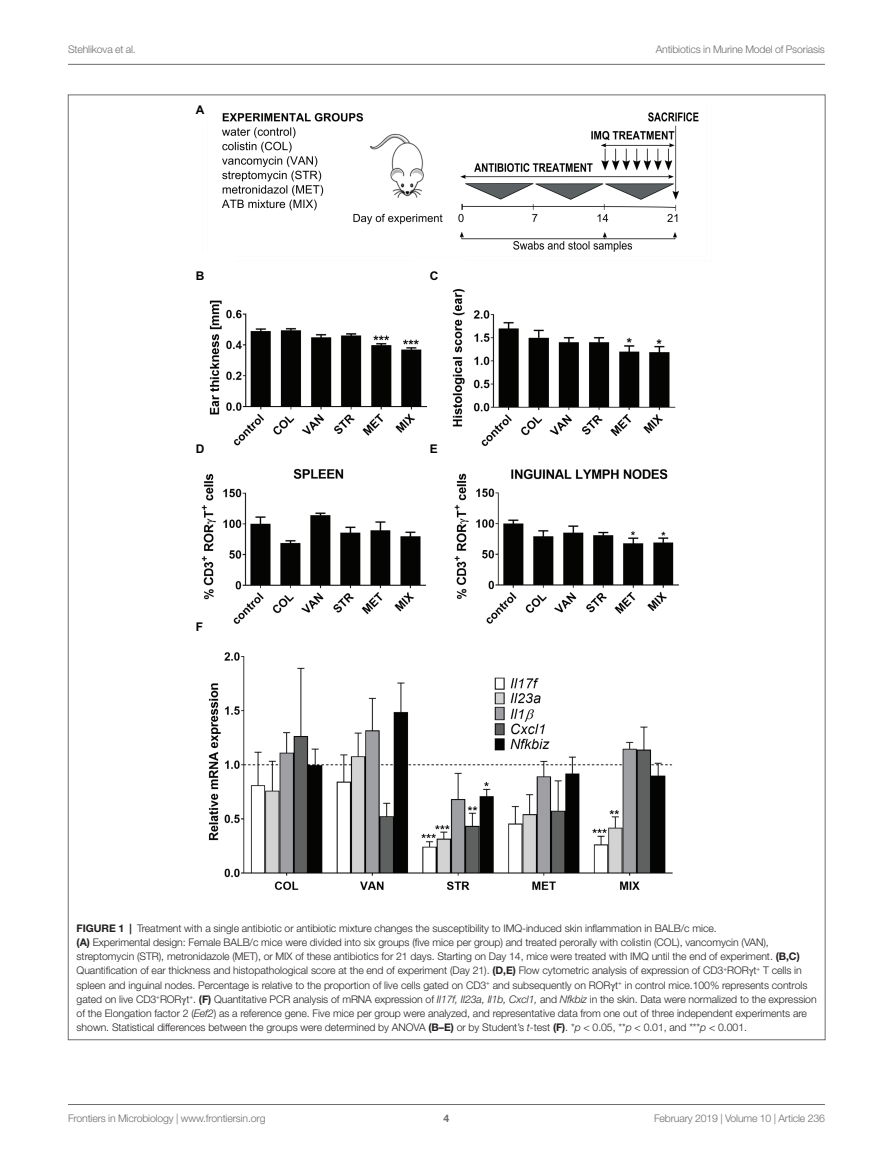
<style>
.page{position:relative;width:893px;height:1170px;background:#fff}
.page>*{position:absolute;margin:0;border:0;box-sizing:border-box;transform-origin:0 0}
.t1{font:700 12px "Arial";color:#040503}
.FIG_LEG{font:300 10.5px/14.2px "Helvetica Neue LT Std";letter-spacing:-.005em;color:#231f20}
.t2{font:300 10.5px "Helvetica Neue LT Std";letter-spacing:-.015em;color:#6c6d70}
.t3{font:700 10.5px "Helvetica Neue LT Std";color:#6c6d70}
.s1{font-weight:700}
.s2{font-family:"STIX General";font-weight:400}
.s3{font-style:italic}
</style>
<div class="page">
<hr style="left:68px;top:64px;width:757px;height:1px;background:#6c6d70">
<hr style="left:68px;top:1104px;width:757px;height:1px;background:#6c6d70">
<img style="left:201px;top:112px;width:498px;height:778px">
<p class="t2" style="left:68px;top:42px;width:69px">Stehlikova et al.</p>
<p class="t2" style="left:656px;top:42px;width:171px">Antibiotics in Murine Model of Psoriasis</p>
<p class="t1" style="left:196px;top:101px;width:10px">A</p>
<p class="t1" style="left:196px;top:268px;width:10px">B</p>
<p class="t1" style="left:196px;top:440px;width:10px">D</p>
<p class="t1" style="left:196px;top:619px;width:9px">F</p>
<p class="t1" style="left:430px;top:268px;width:10px">C</p>
<p class="t1" style="left:430px;top:440px;width:10px">E</p>
<p class="FIG_LEG" style="left:77px;top:920px;width:741px"><span class="s1">FIGURE 1 |</span> Treatment with a single antibiotic or antibiotic mixture changes the susceptibility to IMQ-induced skin inflammation in BALB/c mice.<br><span class="s1">(A)</span> Experimental design: Female BALB/c mice were divided into six groups (five mice per group) and treated perorally with colistin (COL), vancomycin (VAN), streptomycin (STR), metronidazole (MET), or MIX of these antibiotics for 21 days. Starting on Day 14, mice were treated with IMQ until the end of experiment. <span class="s1">(B,C)<br></span>Quantification of ear thickness and histopathological score at the end of experiment (Day 21). <span class="s1">(D,E)</span> Flow cytometric analysis of expression of CD3<sup>+</sup>ROR<span class="s2">γ</span>t<sup>+</sup> T cells in spleen and inguinal nodes. Percentage is relative to the proportion of live cells gated on CD3<sup>+</sup> and subsequently on ROR<span class="s2">γ</span>t<sup>+</sup> in control mice.100% represents controls gated on live CD3<sup>+</sup>ROR<span class="s2">γ</span>t<sup>+</sup>. <span class="s1">(F)</span> Quantitative PCR analysis of mRNA expression of <span class="s3">Il17f, Il23a, Il1b, Cxcl1,</span> and <span class="s3">Nfkbiz</span> in the skin. Data were normalized to the expression of the Elongation factor 2 (<span class="s3">Eef2</span>) as a reference gene. Five mice per group were analyzed, and representative data from one out of three independent experiments are shown. Statistical differences between the groups were determined by ANOVA <span class="s1">(B–E)</span> or by Student’s <span class="s3">t</span>-test <span class="s1">(F)</span>. *<span class="s3">p</span> &lt; 0.05, **<span class="s3">p</span> &lt; 0.01, and ***<span class="s3">p</span> &lt; 0.001.</p>
<p class="t2" style="left:68px;top:1111px;width:199px">Frontiers in Microbiology | www.frontiersin.org</p>
<p class="t3" style="left:444px;top:1111px;width:7px">4</p>
<p class="t2" style="left:654px;top:1111px;width:172px">February 2019 | Volume 10 | Article 236</p>
</div>
